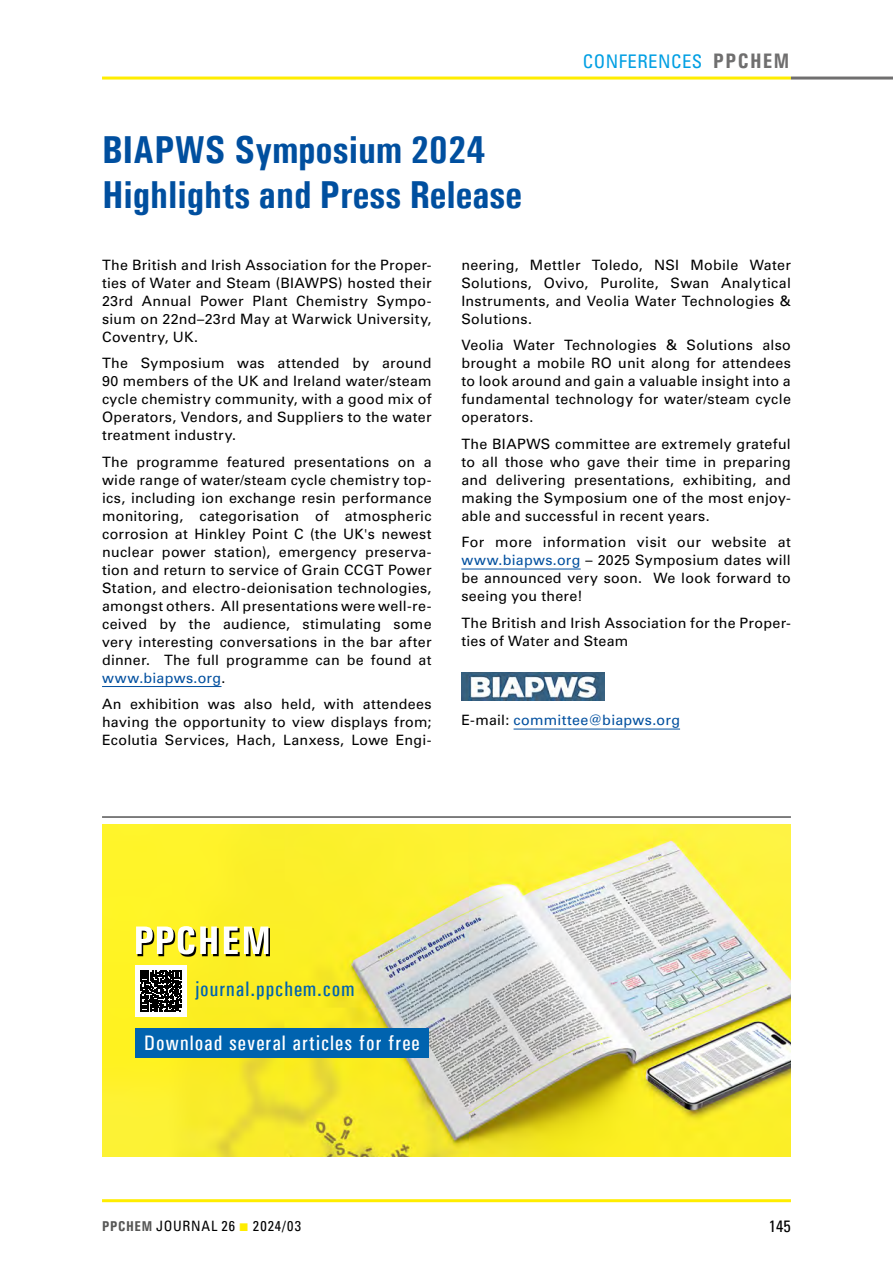
<style>
.page{position:relative;width:893px;height:1263px;background:#fff}
.page>*{position:absolute;margin:0;border:0;box-sizing:border-box;transform-origin:0 0}
.t1{font:700 condensed 39px/45px "Univers";color:#004f9f}
.t2{font:500 condensed 21px "Univers";letter-spacing:.05em;color:#fff}
.t3{font:500 condensed 21px "Univers";letter-spacing:.05em;color:#0063af}
.t4{font:700 condensed 21px "Univers";letter-spacing:.07em;color:#706f6f}
.t5{font:condensed 18.75px "Univers LT Std";letter-spacing:.025em;color:#009fe3}
.t6{font:condensed 16.5px "Univers LT Std";color:#000}
.t7{font:14.25px/18px "Univers LT Std";letter-spacing:.02em;color:#000;text-align:justify}
.t8{font:14.25px "Univers LT Std";letter-spacing:.02em;color:#004f9f}
.t9{font:condensed 14.25px "Univers LT Std";letter-spacing:.065em;color:#000}
.s1{color:#004f9f}
.s2{color:#000}
.s3{font-family:"Univers";font-weight:700;color:#575756}
.s4{color:#ffed00}
</style>
<div class="page">
<hr style="left:102px;top:1199px;width:689px;height:3px;background:#ffed00">
<hr style="left:102px;top:77px;width:689px;height:3px;background:#ffed00">
<hr style="left:791px;top:77px;width:102px;height:3px;background:#706f6f">
<hr style="left:102px;top:686px;width:119px;height:1px;background:#004f9f">
<hr style="left:461px;top:569px;width:120px;height:1px;background:#004f9f">
<hr style="left:514px;top:729px;width:166px;height:1px;background:#004f9f">
<img style="left:461px;top:672px;width:144px;height:28px">
<img style="left:102px;top:825px;width:689px;height:331px">
<div style="left:135px;top:1028px;width:294px;height:30px;background:#0063af"></div>
<svg style="left:138px;top:928px;width:132px;height:28px"></svg>
<svg style="left:136px;top:926px;width:132px;height:28px"></svg>
<div style="left:135px;top:965px;width:52px;height:51px;background:#fff"></div>
<svg style="left:140px;top:970px;width:42px;height:41px"></svg>
<hr style="left:102px;top:817px;width:689px;height:1px;background:#000">
<h1 class="t1" style="left:102px;top:127px;width:421px">BIAPWS Symposium 2024<br>Highlights and Press Release</h1>
<h3 class="t5" style="left:583px;top:49px;width:121px">CONFERENCES</h3>
<h2 class="t4" style="left:713px;top:48px;width:78px">PPCHEM</h2>
<p class="t7" style="left:102px;top:256px;width:331px">The British and Irish Association for the Proper&shy;ties of Water and Steam (BIAWPS) hosted their 23rd Annual Power Plant Chemistry Sympo&shy;sium on 22nd–23rd May at Warwick University, Coventry, UK.</p>
<p class="t7" style="left:102px;top:354px;width:331px">The Symposium was attended by around 90 members of the UK and Ireland water/steam cycle chemistry community, with a good mix of Operators, Vendors, and Suppliers to the water treatment industry.</p>
<p class="t7" style="left:102px;top:453px;width:331px">The programme featured presentations on a wide range of water/steam cycle chemistry top&shy;ics, including ion exchange resin performance monitoring, categorisation of atmospheric corrosion at Hinkley Point C (the UK's newest nuclear power station), emergency preserva&shy;tion and return to service of Grain CCGT Power Station, and electro-deionisation technologies, amongst others. All presentations were well-re&shy;ceived by the audience, stimulating some very interesting conversations in the bar after dinner. The full programme can be found at <span class="s1">www.biapws.org</span>.</p>
<p class="t7" style="left:102px;top:695px;width:331px">An exhibition was also held, with attendees having the opportunity to view displays from; Ecolutia Services, Hach, Lanxess, Lowe Engi-</p>
<p class="t7" style="left:461px;top:256px;width:331px">neering, Mettler Toledo, NSI Mobile Water Solutions, Ovivo, Purolite, Swan Analytical Instruments, and Veolia Water Technologies &amp; Solutions.</p>
<p class="t7" style="left:461px;top:336px;width:331px">Veolia Water Technologies &amp; Solutions also brought a mobile RO unit along for attendees to look around and gain a valuable insight into a fundamental technology for water/steam cycle operators.</p>
<p class="t7" style="left:461px;top:435px;width:331px">The BIAPWS committee are extremely grateful to all those who gave their time in preparing and delivering presentations, exhibiting, and making the Symposium one of the most enjoy&shy;able and successful in recent years.</p>
<p class="t7" style="left:461px;top:533px;width:331px">For more information visit our website at <span class="s1">www.biapws.org</span> – 2025 Symposium dates will be announced very soon. We look forward to seeing you there!</p>
<p class="t7" style="left:461px;top:614px;width:331px">The British and Irish Association for the Proper&shy;ties of Water and Steam</p>
<p class="t8" style="left:461px;top:712px;width:220px"><span class="s2">E-mail:</span> committee@biapws.org</p>
<h2 class="t3" style="left:195px;top:976px;width:160px">journal.ppchem.com</h2>
<h2 class="t2" style="left:144px;top:1031px;width:277px">Download several articles for free</h2>
<p class="t9" style="left:102px;top:1216px;width:201px"><span class="s3">PPCHEM</span> JOURNAL 26 <span class="s4">▪</span> 2024/03</p>
<p class="t6" style="left:769px;top:1216px;width:23px">145</p>
</div>
